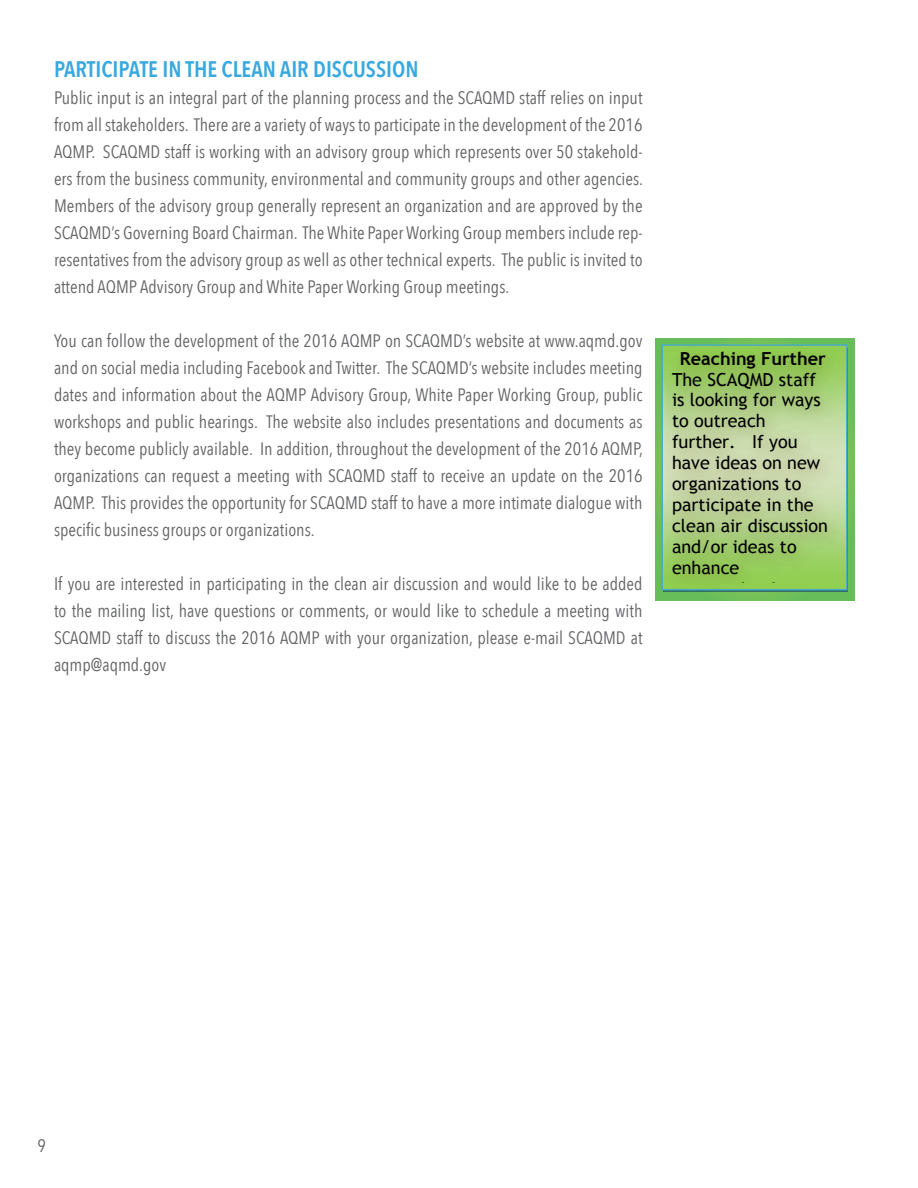
<style>
.page{position:relative;width:918px;height:1188px;background:#fff}
.page>*{position:absolute;margin:0;border:0;box-sizing:border-box;transform-origin:0 0}
.t1{font:600 22.5px "Avenir Next Condensed";color:#39a8df}
.t2{font:18px/27px "Avenir Next Condensed";color:#636466;text-align:justify}
.t3{font:18px/20.9px "Trebuchet MS";color:#000}
.t4{font:700 18px "Trebuchet MS";color:#000}
</style>
<div class="page">
<img style="left:656px;top:340px;width:199px;height:261px">
<p class="t1" style="left:54px;top:49px;width:366px">PARTICIPATE IN THE CLEAN AIR DISCUSSION</p>
<p class="t2" style="left:54px;top:83px;width:591px">Public input is an integral part of the planning process and the SCAQMD staff relies on input from all stakeholders. There are a variety of ways to participate in the development of the 2016<br>AQMP. SCAQMD staff is working with an advisory group which represents over 50 stakehold&shy;ers from the business community, environmental and community groups and other agencies.<br>Members of the advisory group generally represent an organization and are approved by the SCAQMD’s Governing Board Chairman. The White Paper Working Group members include rep&shy;resentatives from the advisory group as well as other technical experts. The public is invited to attend AQMP Advisory Group and White Paper Working Group meetings.</p>
<p class="t2" style="left:54px;top:326px;width:591px">You can follow the development of the 2016 AQMP on SCAQMD’s website at www.aqmd.gov and on social media including Facebook and Twitter. The SCAQMD’s website includes meeting dates and information about the AQMP Advisory Group, White Paper Working Group, public workshops and public hearings. The website also includes presentations and documents as they become publicly available. In addition, throughout the development of the 2016 AQMP, organizations can request a meeting with SCAQMD staff to receive an update on the 2016<br>AQMP. This provides the opportunity for SCAQMD staff to have a more intimate dialogue with specific business groups or organizations.</p>
<p class="t2" style="left:54px;top:569px;width:590px">If you are interested in participating in the clean air discussion and would like to be added to the mailing list, have questions or comments, or would like to schedule a meeting with SCAQMD staff to discuss the 2016 AQMP with your organization, please e-mail SCAQMD at aqmp@aqmd.gov</p>
<p class="t4" style="left:680px;top:348px;width:147px">Reaching Further</p>
<p class="t3" style="left:672px;top:370px;width:158px">The SCAQMD staff is looking for ways to outreach further. If you have ideas on new organizations to participate in the clean air discussion and/or ideas to enhance</p>
<p class="t2" style="left:37px;top:1131px;width:10px">9</p>
</div>
